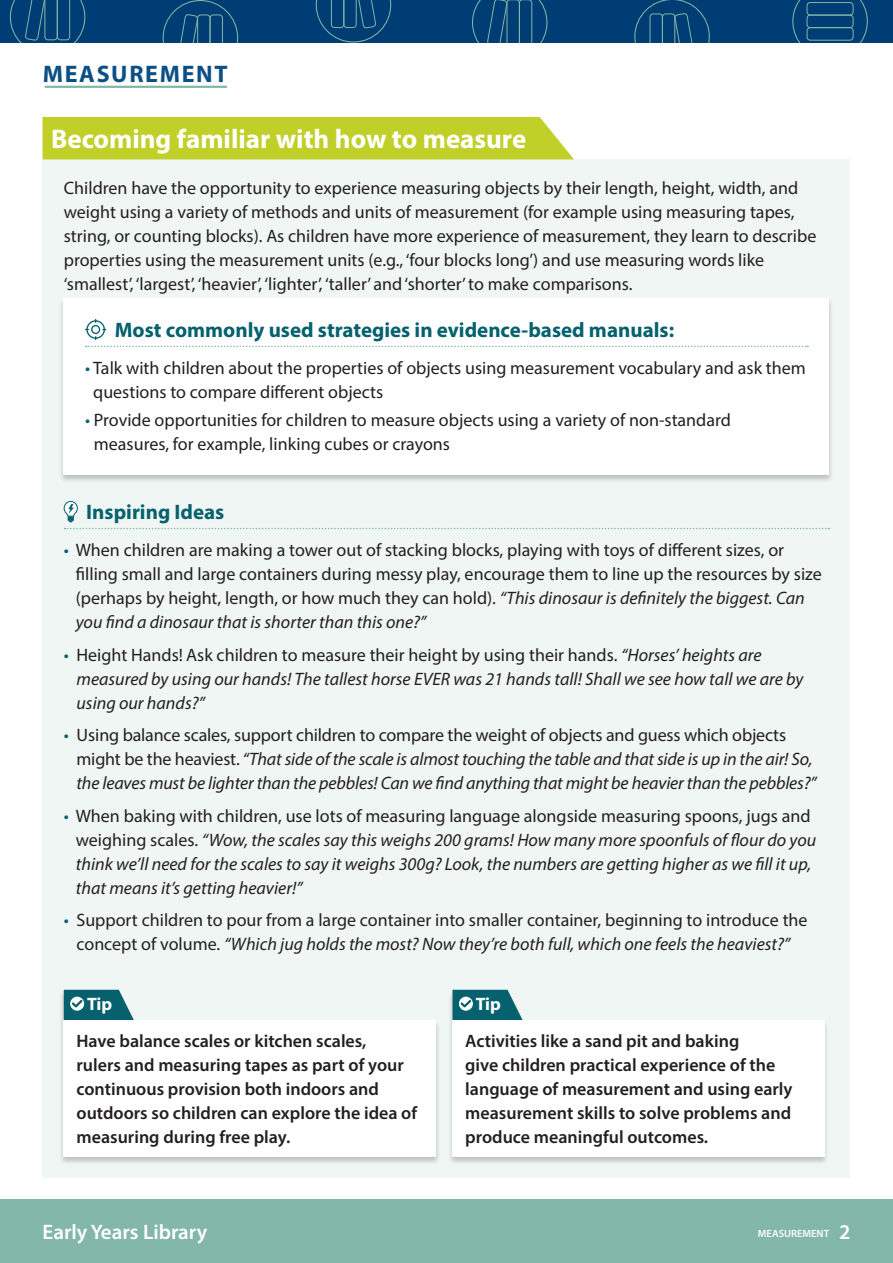
<style>
.page{position:relative;width:893px;height:1263px;background:#fff}
.page>*{position:absolute;margin:0;border:0;box-sizing:border-box;transform-origin:0 0}
.t1{font:700 27px "Myriad Pro";color:#fff}
.t2{font:700 24px "Myriad Pro";letter-spacing:.07em;color:#0c4f85}
.t3{font:700 21px "Myriad Pro";color:#05616d}
.t4{font:600 21px "Myriad Pro";color:#fff}
.t5{font:18px/24px "Myriad Pro";color:#231f20}
.t6{font:italic 18px/24px "Myriad Pro";color:#231f20}
.t7{font:600 18px/24px "Myriad Pro";color:#231f20}
.t8{font:700 18px "Myriad Pro";letter-spacing:-.01em;color:#fff}
.t9{font:600 10.5px "Myriad Pro";color:#fff}
.s1{color:#05616d}
.s2{font-style:italic}
.s3{font-style:normal;color:#05616d}
.s4{font-style:normal}
</style>
<div class="page">
<div style="left:43px;top:159px;width:807px;height:1019px;background:#f0f6f4"></div>
<svg style="left:65px;top:528px;width:764px;height:1px"></svg>
<div style="left:59px;top:297px;width:775px;height:186px;background:#231f20;opacity:.25"></div>
<div style="left:64px;top:298px;width:765px;height:176px;background:#fff"></div>
<svg style="left:86px;top:346px;width:722px;height:1px"></svg>
<svg style="left:85px;top:319px;width:21px;height:21px"></svg>
<svg style="left:63px;top:501px;width:15px;height:21px"></svg>
<div style="left:43px;top:117px;width:531px;height:42px;background:#c1d029"></div>
<hr style="left:46px;top:86px;width:180px;height:2px;background:#83b7a8">
<div style="left:0;top:0;width:893px;height:43px;background:#003d74"></div>
<svg style="left:792px;top:0;width:76px;height:43px"></svg>
<div style="left:807px;top:2px;width:47px;height:14px;border:1px solid #83b7a8;border-radius:3px"></div>
<div style="left:807px;top:15px;width:47px;height:13px;border:1px solid #83b7a8;border-radius:3px"></div>
<div style="left:807px;top:27px;width:47px;height:14px;border:1px solid #83b7a8;border-radius:3px"></div>
<svg style="left:472px;top:0;width:75px;height:43px"></svg>
<svg style="left:316px;top:0;width:75px;height:43px"></svg>
<svg style="left:634px;top:0;width:76px;height:43px"></svg>
<svg style="left:10px;top:0;width:75px;height:43px"></svg>
<svg style="left:163px;top:0;width:75px;height:43px"></svg>
<div style="left:59px;top:990px;width:382px;height:176px;background:#231f20;opacity:.25"></div>
<svg style="left:64px;top:990px;width:70px;height:30px;background:#2d7a84"></svg>
<div style="left:64px;top:1020px;width:372px;height:137px;background:#fff"></div>
<div style="left:448px;top:990px;width:381px;height:176px;background:#231f20;opacity:.25"></div>
<svg style="left:452px;top:990px;width:71px;height:30px"></svg>
<div style="left:452px;top:1020px;width:373px;height:137px;background:#fff"></div>
<div style="left:0;top:1199px;width:893px;height:64px;background:#83b7a8"></div>
<p class="t2" style="left:43px;top:58px;width:186px">MEASUREMENT</p>
<p class="t1" style="left:51px;top:121px;width:477px">Becoming familiar with how to measure</p>
<p class="t5" style="left:64px;top:176px;width:754px">Children have the opportunity to experience measuring objects by their length, height, width, and weight using a variety of methods and units of measurement (for example using measuring tapes, string, or counting blocks). As children have more experience of measurement, they learn to describe properties using the measurement units (e.g., ‘four blocks long’) and use measuring words like ‘smallest’, ‘largest’, ‘heavier’, ‘lighter’, ‘taller’ and ‘shorter’ to make comparisons.</p>
<p class="t3" style="left:115px;top:316px;width:561px">Most commonly used strategies in evidence-based manuals:</p>
<p class="t5" style="left:93px;top:356px;width:714px;text-indent:-8px"><span class="s1">•</span> Talk with children about the properties of objects using measurement vocabulary and ask them questions to compare different objects</p>
<p class="t5" style="left:94px;top:408px;width:638px;text-indent:-9px"><span class="s1">•</span> Provide opportunities for children to measure objects using a variety of non-standard measures, for example, linking cubes or crayons</p>
<p class="t3" style="left:86px;top:498px;width:140px">Inspiring Ideas</p>
<p class="t5" style="left:76px;top:538px;width:747px;text-indent:-12px"><span class="s1">•</span> When children are making a tower out of stacking blocks, playing with toys of different sizes, or filling small and large containers during messy play, encourage them to line up the resources by size (perhaps by height, length, or how much they can hold). <span class="s2">“This dinosaur is definitely the biggest. Can you find a dinosaur that is shorter than this one?”</span></p>
<p class="t6" style="left:76px;top:642px;width:729px;text-indent:-13px"><span class="s3">•</span> <span class="s4">Height Hands! Ask children to measure their height by using their hands.</span> “Horses’ heights are measured by using our hands! The tallest horse EVER was 21 hands tall! Shall we see how tall we are by using our hands?”</p>
<p class="t6" style="left:76px;top:723px;width:742px;text-indent:-13px"><span class="s3">•</span> <span class="s4">Using balance scales, support children to compare the weight of objects and guess which objects might be the heaviest.</span> “That side of the scale is almost touching the table and that side is up in the air! So, the leaves must be lighter than the pebbles! Can we find anything that might be heavier than the pebbles?”</p>
<p class="t6" style="left:76px;top:803px;width:742px;text-indent:-12px"><span class="s3">•</span> <span class="s4">When baking with children, use lots of measuring language alongside measuring spoons, jugs and weighing scales.</span> “Wow, the scales say this weighs 200 grams! How many more spoonfuls of flour do you think we’ll need for the scales to say it weighs 300g? Look, the numbers are getting higher as we fill it up, that means it’s getting heavier!”</p>
<p class="t5" style="left:64px;top:908px;width:745px;text-align:center"><span class="s1">•</span> Support children to pour from a large container into smaller container, beginning to introduce the concept of volume. <span class="s2">“Which jug holds the most? Now they’re both full, which one feels the heaviest?”</span></p>
<p class="t8" style="left:87px;top:992px;width:27px">Tip</p>
<p class="t7" style="left:77px;top:1028px;width:342px">Have balance scales or kitchen scales,<br>rulers and measuring tapes as part of your continuous provision both indoors and outdoors so children can explore the idea of measuring during free play.</p>
<p class="t8" style="left:476px;top:992px;width:27px">Tip</p>
<p class="t7" style="left:465px;top:1028px;width:329px">Activities like a sand pit and baking<br>give children practical experience of the language of measurement and using early measurement skills to solve problems and produce meaningful outcomes.</p>
<p class="t4" style="left:43px;top:1218px;width:166px">Early Years Library</p>
<p class="t9" style="left:758px;top:1226px;width:73px">MEASUREMENT</p>
<p class="t4" style="left:839px;top:1218px;width:13px">2</p>
</div>
